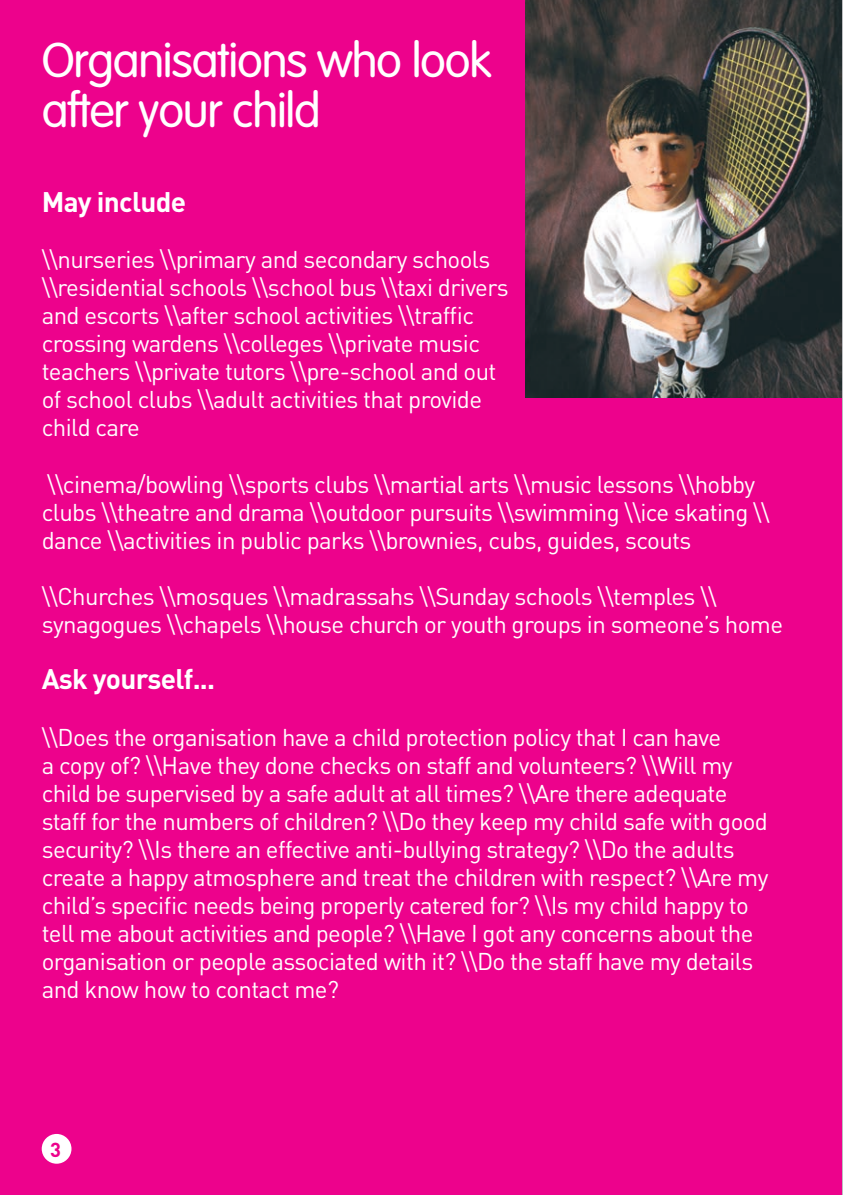
<style>
.page{position:relative;width:843px;height:1195px;background:#fff}
.page>*{position:absolute;margin:0;border:0;box-sizing:border-box;transform-origin:0 0}
.t1{font:300 48px/50px "VAG Rounded LT";letter-spacing:-.025em;color:#fff}
.t2{font:700 28px "DIN";letter-spacing:-.025em;color:#fff}
.t3{font:24px/28px "DIN";letter-spacing:-.025em;color:#fff}
.t4{font:700 20px "DIN";color:#ed028c}
</style>
<div class="page">
<hr style="left:841px;top:0;width:2px;height:1194px;background:#bcbdc0">
<div style="left:0;top:0;width:841px;height:1194px;background:#ed028c"></div>
<img style="left:525px;top:0;width:316px;height:398px">
<div style="left:42px;top:1133px;width:29px;height:30px;background:#fff;border-radius:50%"></div>
<h1 class="t1" style="left:42px;top:37px;width:452px">Organisations who look after your child</h1>
<p class="t2" style="left:42px;top:183px;width:146px">May include</p>
<p class="t3" style="left:42px;top:246px;width:468px">\\nurseries \\primary and secondary schools \\residential schools \\school bus \\taxi drivers and escorts \\after school activities \\traffic crossing wardens \\colleges \\private music teachers \\private tutors \\pre-school and out of school clubs \\adult activities that provide child care</p>
<p class="t3" style="left:42px;top:470px;width:729px">\\cinema/bowling \\sports clubs \\martial arts \\music lessons \\hobby clubs \\theatre and drama \\outdoor pursuits \\swimming \\ice skating \\ dance \\activities in public parks \\brownies, cubs, guides, scouts</p>
<p class="t3" style="left:42px;top:582px;width:743px">\\Churches \\mosques \\madrassahs \\Sunday schools \\temples \\ synagogues \\chapels \\house church or youth groups in someone’s home</p>
<p class="t2" style="left:42px;top:660px;width:175px">Ask yourself...</p>
<p class="t3" style="left:42px;top:723px;width:728px">\\Does the organisation have a child protection policy that I can have<br>a copy of? \\Have they done checks on staff and volunteers? \\Will my child be supervised by a safe adult at all times? \\Are there adequate staff for the numbers of children? \\Do they keep my child safe with good security? \\Is there an effective anti-bullying strategy? \\Do the adults create a happy atmosphere and treat the children with respect? \\Are my child’s specific needs being properly catered for? \\Is my child happy to tell me about activities and people? \\Have I got any concerns about the organisation or people associated with it? \\Do the staff have my details and know how to contact me?</p>
<p class="t4" style="left:50px;top:1136px;width:12px">3</p>
</div>
